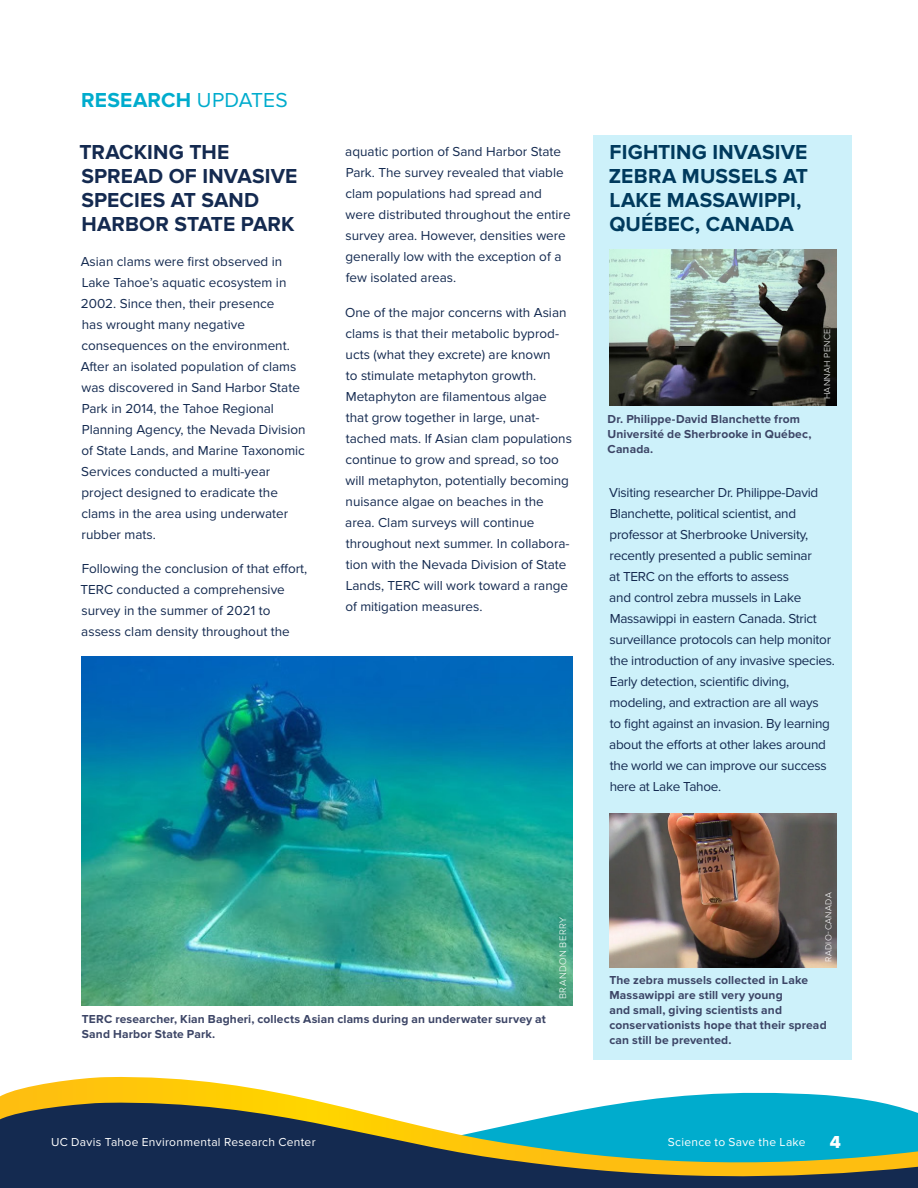
<style>
.page{position:relative;width:918px;height:1188px;background:#fff}
.page>*{position:absolute;margin:0;border:0;box-sizing:border-box;transform-origin:0 0}
.t1{font:700 21px/24px "Proxima Nova";letter-spacing:.005em;color:#003a5d}
.t2{font:700 21px/24px "Proxima Nova";letter-spacing:.005em;color:#142a50}
.t3{font:700 21px "Proxima Nova";letter-spacing:.015em;color:#00accd}
.t4{font:18px "Proxima Nova Extrabld";color:#fff}
.t5{font:13.5px/21px "Proxima Nova";color:#142a50}
.t6{font:13.5px/21px "Proxima Nova";letter-spacing:-.02em;color:#142a50}
.t7{font:700 12px/15px "Proxima Nova";letter-spacing:.01em;color:#3c4566}
.t8{font:12px "Proxima Nova";letter-spacing:.025em;color:#fff}
.t9{font:300 9.75px "Proxima Nova";letter-spacing:.045em;color:#fff}
.t10{font:300 9px "Proxima Nova";letter-spacing:.045em;color:#fff}
.s1{font-weight:400}
</style>
<div class="page">
<svg style="left:0;top:1076px;width:866px;height:24px"></svg>
<svg style="left:0;top:1100px;width:918px;height:88px;background:#437474"></svg>
<div style="left:593px;top:135px;width:259px;height:924px;background:#cdf1fa"></div>
<img style="left:81px;top:657px;width:492px;height:348px">
<img style="left:609px;top:250px;width:228px;height:155px">
<img style="left:609px;top:813px;width:228px;height:154px">
<h1 class="t3" style="left:81px;top:88px;width:208px">RESEARCH <span class="s1">UPDATES</span></h1>
<h1 class="t2" style="left:79px;top:141px;width:220px">TRACKING THE<br>SPREAD OF INVASIVE<br>SPECIES AT SAND<br>HARBOR STATE PARK</h1>
<p class="t5" style="left:81px;top:251px;width:226px">Asian clams were first observed in<br>Lake Tahoe’s aquatic ecosystem in<br>2002. Since then, their presence<br>has wrought many negative consequences on the environment.<br>After an isolated population of clams was discovered in Sand Harbor State<br>Park in 2014, the Tahoe Regional<br>Planning Agency, the Nevada Division of State Lands, and Marine Taxonomic<br>Services conducted a multi-year project designed to eradicate the clams in the area using underwater rubber mats.</p>
<p class="t5" style="left:80px;top:559px;width:228px">Following the conclusion of that effort, TERC conducted a comprehensive survey in the summer of 2021 to assess clam density throughout the</p>
<p class="t5" style="left:345px;top:142px;width:227px">aquatic portion of Sand Harbor State Park. The survey revealed that viable clam populations had spread and were distributed throughout the entire survey area. However, densities were generally low with the exception of a few isolated areas.</p>
<p class="t5" style="left:345px;top:302px;width:228px">One of the major concerns with Asian clams is that their metabolic byprod&shy;ucts (what they excrete) are known<br>to stimulate metaphyton growth.<br>Metaphyton are filamentous algae that grow together in large, unat&shy;tached mats. If Asian clam populations continue to grow and spread, so too will metaphyton, potentially becoming nuisance algae on beaches in the area. Clam surveys will continue throughout next summer. In collabora&shy;tion with the Nevada Division of State Lands, TERC will work toward a range of mitigation measures.</p>
<h1 class="t1" style="left:609px;top:141px;width:201px">FIGHTING INVASIVE<br>ZEBRA MUSSELS AT<br>LAKE MASSAWIPPI,<br>QUÉBEC, CANADA</h1>
<p class="t7" style="left:608px;top:412px;width:205px">Dr. Philippe-David Blanchette from<br>Université de Sherbrooke in Québec,<br>Canada.</p>
<p class="t10" style="left:822px;top:399px;width:72px;rotate:-90deg">HANNAH PENCE</p>
<p class="t6" style="left:609px;top:482px;width:227px">Visiting researcher Dr. Philippe-David Blanchette, political scientist, and professor at Sherbrooke University, recently presented a public seminar<br>at TERC on the efforts to assess<br>and control zebra mussels in Lake Massawippi in eastern Canada. Strict surveillance protocols can help monitor the introduction of any invasive species.<br>Early detection, scientific diving, modeling, and extraction are all ways<br>to fight against an invasion. By learning about the efforts at other lakes around the world we can improve our success here at Lake Tahoe.</p>
<p class="t7" style="left:82px;top:1012px;width:466px">TERC researcher, Kian Bagheri, collects Asian clams during an underwater survey at<br>Sand Harbor State Park.</p>
<p class="t9" style="left:557px;top:999px;width:83px;rotate:-90deg">BRANDON BERRY</p>
<p class="t10" style="left:823px;top:962px;width:71px;rotate:-90deg">RADIO-CANADA</p>
<p class="t7" style="left:609px;top:974px;width:219px">The zebra mussels collected in Lake Massawippi are still very young<br>and small, giving scientists and conservationists hope that their spread can still be prevented.</p>
<p class="t8" style="left:51px;top:1135px;width:266px">UC Davis Tahoe Environmental Research Center</p>
<p class="t8" style="left:668px;top:1135px;width:139px">Science to Save the Lake</p>
<h2 class="t4" style="left:830px;top:1131px;width:13px">4</h2>
</div>
